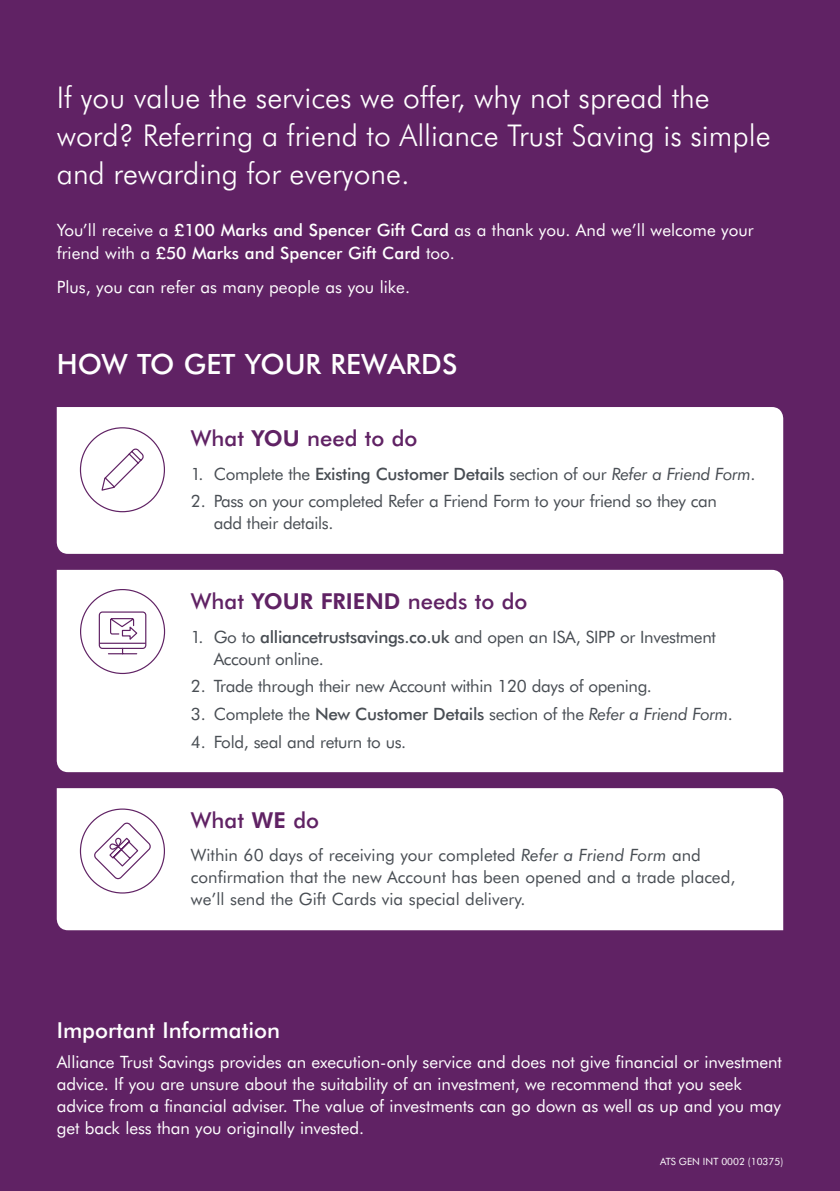
<style>
.page{position:relative;width:840px;height:1191px;background:#fff}
.page>*{position:absolute;margin:0;border:0;box-sizing:border-box;transform-origin:0 0}
.t1{font:300 30px/38px "Futura BT";color:#fff}
.t2{font:500 28px "Futura BT";color:#fff}
.t3{font:500 22px "Futura BT";color:#602264}
.t4{font:500 22px "Futura BT";color:#fff}
.t5{font:17px/22px "Futura BT";letter-spacing:-.005em;color:#fff}
.t6{font:17px/22px "Futura BT";letter-spacing:-.02em;color:#494e54}
.t7{font:17px/22px "Futura BT";color:#494e54}
.t8{font:10px "Futura BT";color:#fff}
.s1{font-weight:500}
.s2{font-weight:700}
.s3{font-style:italic}
</style>
<div class="page">
<div style="left:0;top:0;width:839px;height:1191px;background:#602264"></div>
<div style="left:57px;top:407px;width:725px;height:147px;background:#fff"></div>
<div style="left:57px;top:570px;width:725px;height:202px;background:#fff"></div>
<div style="left:57px;top:788px;width:725px;height:142px;background:#fff"></div>
<svg style="left:79px;top:426px;width:86px;height:87px;background:#f4f0f4"></svg>
<svg style="left:93px;top:821px;width:58px;height:59px;background:#ede6ed"></svg>
<svg style="left:98px;top:611px;width:49px;height:44px;background:#e1d6e2"></svg>
<hr style="left:99px;top:642px;width:47px;height:2px;background:#602264">
<h1 class="t1" style="left:57px;top:78px;width:715px">If you value the services we offer, why not spread the word? Referring a friend to Alliance Trust Saving is simple and rewarding for everyone.</h1>
<p class="t5" style="left:57px;top:218px;width:698px;line-height:23px">You’ll receive a <span class="s1">£100 Marks and Spencer Gift Card</span> as a thank you. And we’ll welcome your friend with a <span class="s1">£50 Marks and Spencer Gift Card</span> too.</p>
<p class="t5" style="left:57px;top:276px;width:354px">Plus, you can refer as many people as you like.</p>
<h2 class="t2" style="left:57px;top:346px;width:402px">HOW TO GET YOUR REWARDS</h2>
<p class="t3" style="left:191px;top:424px;width:228px">What <span class="s2">YOU</span> need to do</p>
<p class="t6" style="left:191px;top:462px;width:565px">1. Complete the <span class="s1">Existing Customer Details</span> section of our <span class="s3">Refer a Friend Form</span>.</p>
<p class="t6" style="left:213px;top:490px;width:504px;text-indent:-23px">2. Pass on your completed Refer a Friend Form to your friend so they can add their details.</p>
<p class="t3" style="left:191px;top:587px;width:338px">What <span class="s2">YOUR FRIEND</span> needs to do</p>
<p class="t6" style="left:213px;top:625px;width:503px;text-indent:-23px">1. Go to <span class="s1">alliancetrustsavings.co.uk</span> and open an ISA, SIPP or Investment<br>Account online.</p>
<p class="t6" style="left:191px;top:675px;width:462px">2. Trade through their new Account within 120 days of opening.</p>
<p class="t6" style="left:191px;top:702px;width:543px">3. Complete the <span class="s1">New Customer Details</span> section of the <span class="s3">Refer a Friend Form</span>.</p>
<p class="t6" style="left:191px;top:730px;width:217px">4. Fold, seal and return to us.</p>
<p class="t3" style="left:191px;top:805px;width:130px">What <span class="s2">WE</span> do</p>
<p class="t7" style="left:191px;top:843px;width:545px">Within 60 days of receiving your completed <span class="s3">Refer a Friend Form</span> and confirmation that the new Account has been opened and a trade placed, we’ll send the Gift Cards via special delivery.</p>
<p class="t4" style="left:57px;top:1015px;width:225px">Important Information</p>
<p class="t5" style="left:57px;top:1051px;width:726px">Alliance Trust Savings provides an execution-only service and does not give financial or investment advice. If you are unsure about the suitability of an investment, we recommend that you seek advice from a financial adviser. The value of investments can go down as well as up and you may get back less than you originally invested.</p>
<p class="t8" style="left:659px;top:1154px;width:125px">ATS GEN INT 0002 (10375)</p>
</div>
